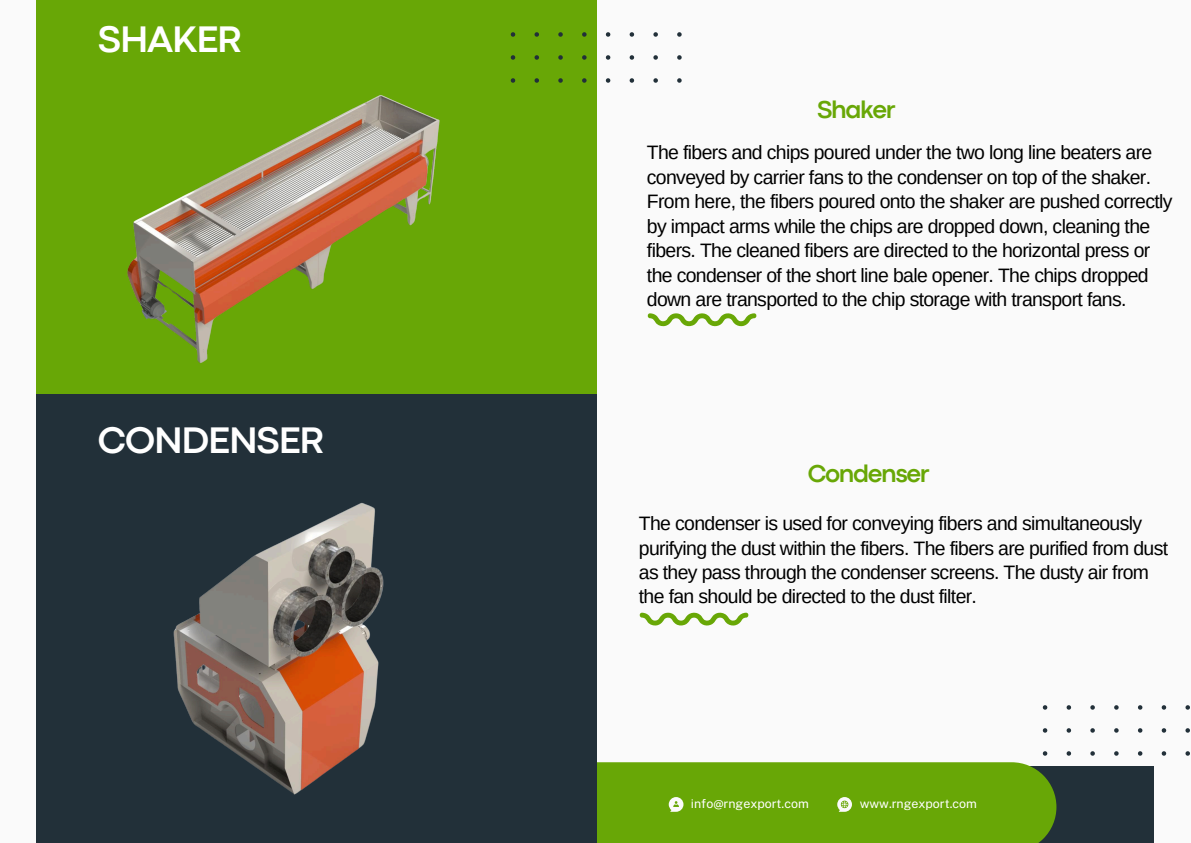
<style>
.page{position:relative;width:1191px;height:843px;background:#fff}
.page>*{position:absolute;margin:0;border:0;box-sizing:border-box;transform-origin:0 0}
.t1{font:700 38.5px "Codec Pro";letter-spacing:-.03em;color:#fff}
.t2{font:700 25.5px "Codec Pro";letter-spacing:-.055em;color:#68a706}
.t3{font:19.4px/24.4px "Arimo";letter-spacing:-.035em;color:#000}
.t4{font:12.4px "Public Sans";color:#fff}
</style>
<div class="page">
<div style="left:0;top:0;width:1190px;height:842px;background:#fafafa"></div>
<div style="left:888px;top:766px;width:265px;height:76px;background:#223039"></div>
<div style="left:596px;top:762px;width:460px;height:80px;background:#68a706"></div>
<svg style="left:837px;top:796px;width:14px;height:15px"></svg>
<svg style="left:668px;top:796px;width:15px;height:15px"></svg>
<div style="left:36px;top:0;width:560px;height:842px;background:#223039"></div>
<div style="left:36px;top:0;width:560px;height:394px;background:#68a706"></div>
<svg style="left:510px;top:32px;width:172px;height:52px"></svg>
<svg style="left:1042px;top:705px;width:148px;height:51px"></svg>
<svg style="left:647px;top:313px;width:110px;height:13px"></svg>
<img style="left:127px;top:95px;width:313px;height:269px">
<img style="left:173px;top:502px;width:211px;height:293px">
<svg style="left:639px;top:612px;width:110px;height:13px"></svg>
<h3 class="t1" style="left:98px;top:25px;width:145px">SHAKER</h3>
<p class="t1" style="left:98px;top:426px;width:227px">CONDENSER</p>
<h1 class="t2" style="left:817px;top:100px;width:80px">Shaker</h1>
<h2 class="t3" style="left:647px;top:140px;width:527px">The fibers and chips poured under the two long line beaters are conveyed by carrier fans to the condenser on top of the shaker.<br>From here, the fibers poured onto the shaker are pushed correctly by impact arms while the chips are dropped down, cleaning the fibers. The cleaned fibers are directed to the horizontal press or the condenser of the short line bale opener. The chips dropped down are transported to the chip storage with transport fans.</h2>
<h2 class="t2" style="left:807px;top:464px;width:123px">Condenser</h2>
<h3 class="t3" style="left:638px;top:511px;width:530px">The condenser is used for conveying fibers and simultaneously purifying the dust within the fibers. The fibers are purified from dust as they pass through the condenser screens. The dusty air from the fan should be directed to the dust filter.</h3>
<p class="t4" style="left:691px;top:796px;width:119px">i nfo@rngexport.com</p>
<p class="t4" style="left:859px;top:796px;width:119px">www.rngexport.com</p>
</div>
